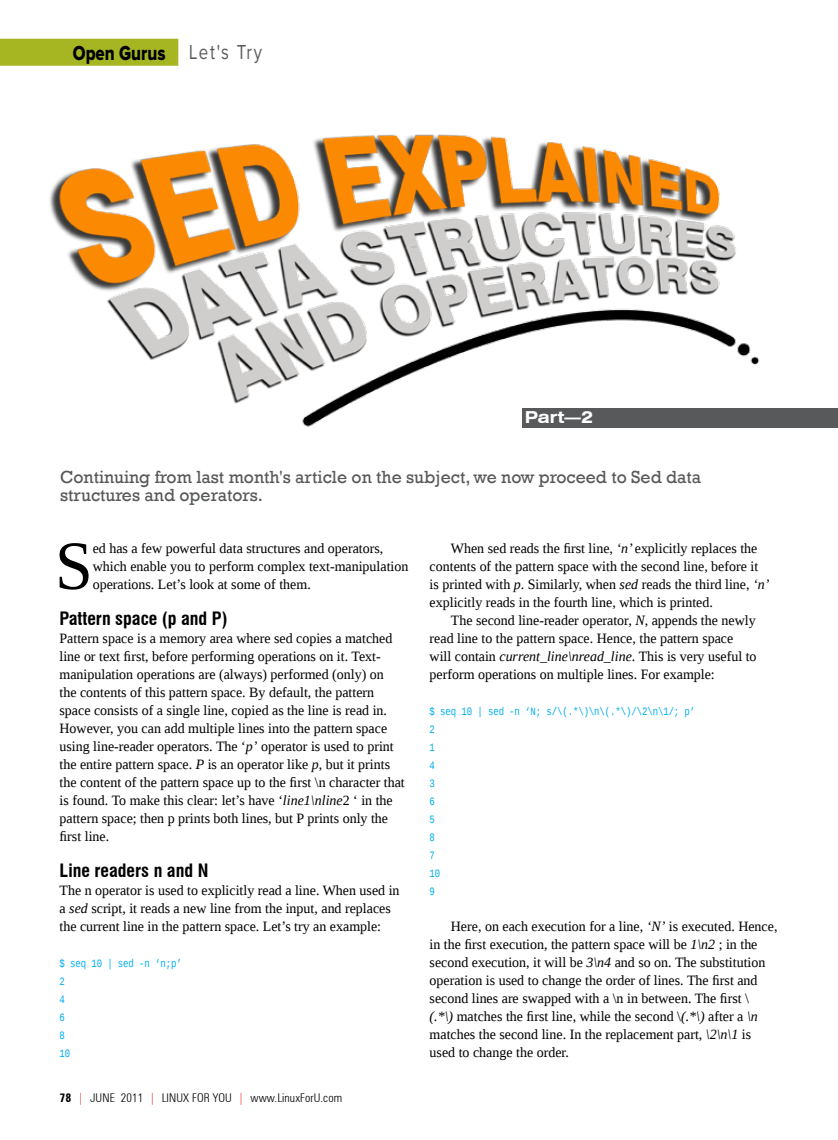
<style>
.page{position:relative;width:838px;height:1140px;background:#fff}
.page>*{position:absolute;margin:0;border:0;box-sizing:border-box;transform-origin:0 0}
.t1{font:69.3px "Liberation Serif";color:#000}
.t2{font:21px "Proxima Nova Extrabld";color:#000;scale:.8 1}
.t3{font:18px/18px "Rockwell";color:#58595b}
.t4{font:700 condensed 18px "Swiss 721 BT";color:#000}
.t5{font:700 expanded 16.5px "Swiss 721 BT";color:#fff}
.t6{font:14.25px/18px "Liberation Serif";color:#000}
.t7{font:300 condensed 12px "Zurich BT";letter-spacing:.01em;color:#000}
.t8{font:11.25px/18px "Liberation Mono";letter-spacing:-.01em;color:#00aeef;scale:.8 1}
.s1{font-family:"Proxima Nova";color:#58595b}
.s2{font-style:italic}
.s3{font-weight:700}
.s4{color:#ed1d24}
</style>
<div class="page">
<img style="left:4px;top:38px;width:756px;height:389px">
<div style="left:522px;top:408px;width:316px;height:20px;background:#58595b"></div>
<div style="left:0;top:39px;width:178px;height:27px;background:#a6b622"></div>
<h2 class="t2" style="left:73px;top:43px;width:238px">Open Gurus <span class="s1">Let's Try</span></h2>
<p class="t5" style="left:524px;top:407px;width:70px">Part—2</p>
<p class="t3" style="left:60px;top:468px;width:642px">Continuing from last month's article on the subject, we now proceed to Sed data structures and operators.</p>
<h1 class="t1" style="left:55px;top:521px;width:39px">S</h1>
<p class="t6" style="left:93px;top:539px;width:317px">ed has a few powerful data structures and operators, which enable you to perform complex text-manipulation operations. Let’s look at some of them.</p>
<p class="t4" style="left:60px;top:607px;width:169px">Pattern space (p and P)</p>
<p class="t6" style="left:60px;top:629px;width:347px">Pattern space is a memory area where sed copies a matched line or text first, before performing operations on it. Text&shy;manipulation operations are (always) performed (only) on<br>the contents of this pattern space. By default, the pattern space consists of a single line, copied as the line is read in.<br>However, you can add multiple lines into the pattern space using line-reader operators. The ‘<span class="s2">p’</span> operator is used to print the entire pattern space. <span class="s2">P</span> is an operator like <span class="s2">p</span>, but it prints the content of the pattern space up to the first \n character that is found. To make this clear: let’s have ‘<span class="s2">line1\nline</span>2 ‘ in the pattern space; then p prints both lines, but P prints only the first line.</p>
<p class="t4" style="left:60px;top:859px;width:150px">Line readers n and N</p>
<p class="t6" style="left:60px;top:881px;width:341px">The n operator is used to explicitly read a line. When used in a <span class="s2">sed</span> script, it reads a new line from the input, and replaces the current line in the pattern space. Let’s try an example:</p>
<p class="t8" style="left:60px;top:955px;width:154px">$ seq 10 | sed -n ‘n;p’<br>2<br>4<br>6<br>8<br>10</p>
<p class="t7" style="left:60px;top:1090px;width:284px"><span class="s3">78</span> <span class="s4">|</span> June 2011 <span class="s4">|</span> LINUX For You <span class="s4">|</span> www.LinuxForU.com</p>
<p class="t6" style="left:429px;top:539px;width:341px;text-indent:21px">When sed reads the first line, <span class="s2">‘n’</span> explicitly replaces the contents of the pattern space with the second line, before it is printed with <span class="s2">p</span>. Similarly, when <span class="s2">sed</span> reads the third line, <span class="s2">‘n’ </span>explicitly reads in the fourth line, which is printed.</p>
<p class="t6" style="left:429px;top:611px;width:328px;text-indent:21px">The second line-reader operator, <span class="s2">N</span>, appends the newly read line to the pattern space. Hence, the pattern space will contain <span class="s2">current_line\nread_line</span>. This is very useful to perform operations on multiple lines. For example:</p>
<p class="t8" style="left:429px;top:703px;width:333px">$ seq 10 | sed -n ‘N; s/\(.*\)\n\(.*\)/\2\n\1/; p’<br>2<br>1<br>4<br>3<br>6<br>5<br>8<br>7<br>10<br>9</p>
<p class="t6" style="left:429px;top:917px;width:349px;text-indent:21px">Here, on each execution for a line, <span class="s2">‘N’</span> is executed. Hence, in the first execution, the pattern space will be <span class="s2">1\n2</span> ; in the second execution, it will be <span class="s2">3\n4</span> and so on. The substitution operation is used to change the order of lines. The first and second lines are swapped with a \n in between. The first \<br><span class="s2">(.*\)</span> matches the first line, while the second \<span class="s2">(.*\)</span> after a <span class="s2">\n </span>matches the second line. In the replacement part, <span class="s2">\2\n\1</span> is used to change the order.</p>
</div>
